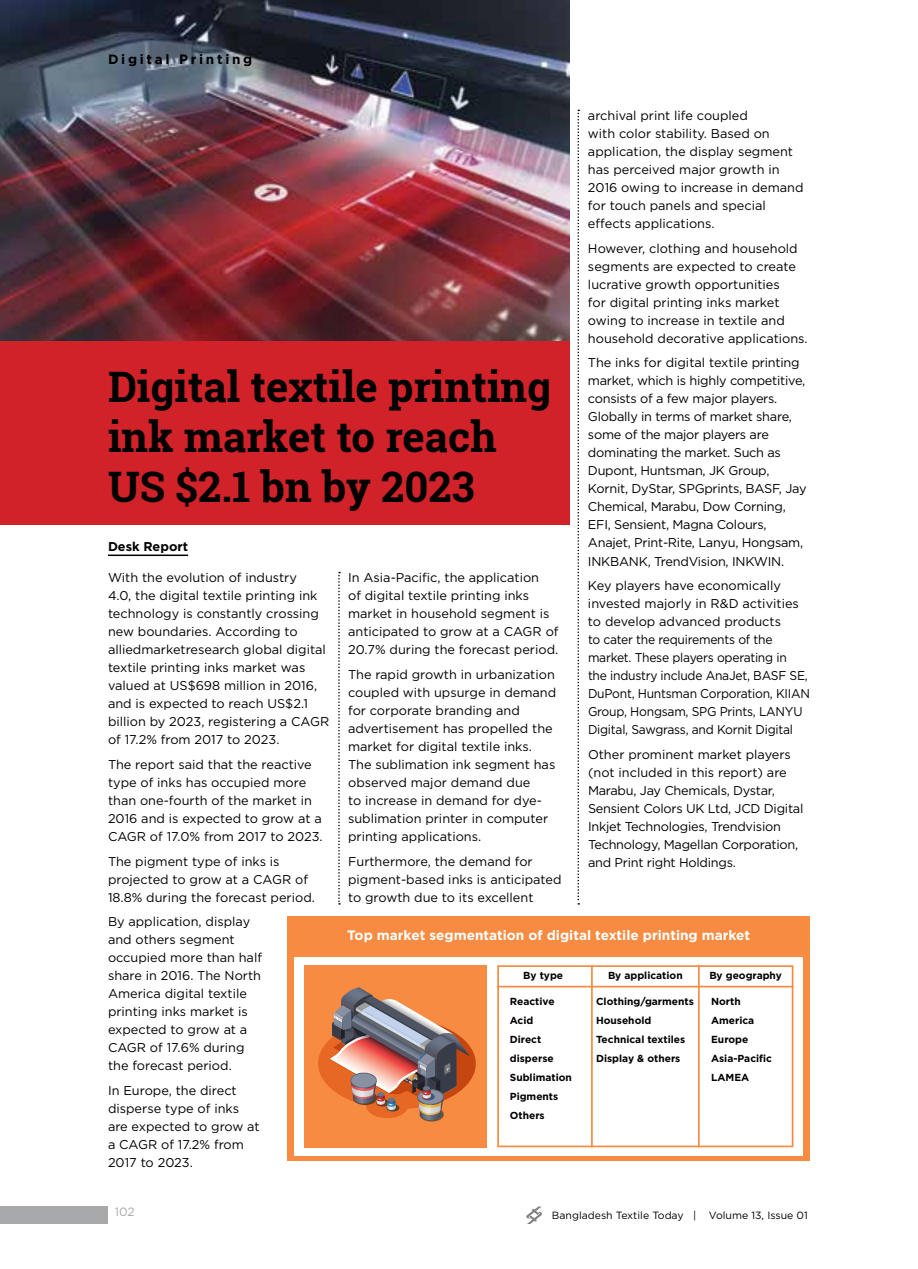
<style>
.page{position:relative;width:918px;height:1269px;background:#fff}
.page>*{position:absolute;margin:0;border:0;box-sizing:border-box;transform-origin:0 0}
.t1{font:700 42px/49.8px "Roboto Slab";color:#000}
.t2{font:700 13.65px "Gotham";color:#fff}
.t3{font:700 13.5px "Gotham";letter-spacing:.2em;color:#000}
.t4{font:12.75px/18px "Gotham";color:#000}
.t5{font:12.75px/18px "Gotham";letter-spacing:-.02em;color:#000}
.t6{font:700 12.75px "Gotham";color:#000}
.t7{font:12px "Gotham";color:#a7a9ab}
.t8{font:10.5px "Gotham";color:#000}
.t9{font:700 10.2px/19px "Gotham";color:#000}
</style>
<div class="page">
<img style="left:0;top:0;width:570px;height:341px">
<div style="left:0;top:341px;width:570px;height:183px;background:#d12229"></div>
<hr style="left:108px;top:555px;width:80px;height:1px;background:#000">
<div style="left:287px;top:916px;width:523px;height:245px;background:#f68b41"></div>
<div style="left:295px;top:957px;width:508px;height:199px;background:#fff"></div>
<div style="left:304px;top:965px;width:182px;height:182px;background:#f68b41"></div>
<svg style="left:497px;top:965px;width:296px;height:182px"></svg>
<svg style="left:318px;top:987px;width:158px;height:135px"></svg>
<hr style="left:497px;top:986px;width:296px;height:1px;background:#f68b41">
<hr style="left:591px;top:965px;width:2px;height:182px;background:#f68b41">
<hr style="left:698px;top:965px;width:2px;height:182px;background:#f68b41">
<svg style="left:338px;top:572px;width:2px;height:333px"></svg>
<svg style="left:578px;top:110px;width:1px;height:795px"></svg>
<svg style="left:526px;top:1206px;width:16px;height:18px"></svg>
<div style="left:0;top:1206px;width:108px;height:18px;background:#a7a9ab"></div>
<p class="t3" style="left:108px;top:51px;width:146px">Digital Printing</p>
<p class="t4" style="left:588px;top:106px;width:217px">archival print life coupled<br>with color stability. Based on application, the display segment has perceived major growth in<br>2016 owing to increase in demand for touch panels and special effects applications.</p>
<p class="t4" style="left:588px;top:239px;width:221px">However, clothing and household segments are expected to create lucrative growth opportunities<br>for digital printing inks market owing to increase in textile and household decorative applications.</p>
<p class="t5" style="left:588px;top:354px;width:220px">The inks for digital textile printing market, which is highly competitive, consists of a few major players.<br>Globally in terms of market share, some of the major players are dominating the market. Such as Dupont, Huntsman, JK Group, Kornit, DyStar, SPGprints, BASF, Jay Chemical, Marabu, Dow Corning, EFI, Sensient, Magna Colours, Anajet, Print-Rite, Lanyu, Hongsam, INKBANK, TrendVision, INKWIN.</p>
<p class="t5" style="left:588px;top:576px;width:224px">Key players have economically invested majorly in R&amp;D activities to develop advanced products<br>to cater the requirements of the market. These players operating in<br>the industry include AnaJet, BASF SE, DuPont, Huntsman Corporation, KIIAN Group, Hongsam, SPG Prints, LANYU Digital, Sawgrass, and Kornit Digital</p>
<p class="t5" style="left:588px;top:745px;width:217px">Other prominent market players (not included in this report) are<br>Marabu, Jay Chemicals, Dystar,<br>Sensient Colors UK Ltd, JCD Digital<br>Inkjet Technologies, Trendvision<br>Technology, Magellan Corporation, and Print right Holdings.</p>
<h1 class="t1" style="left:108px;top:361px;width:445px">Digital textile printing ink market to reach<br>US $2.1 bn by 2023</h1>
<p class="t6" style="left:108px;top:538px;width:82px">Desk Report</p>
<p class="t4" style="left:108px;top:568px;width:223px">With the evolution of industry<br>4.0, the digital textile printing ink technology is constantly crossing new boundaries. According to alliedmarketresearch global digital textile printing inks market was valued at US$698 million in 2016, and is expected to reach US$2.1 billion by 2023, registering a CAGR of 17.2% from 2017 to 2023.</p>
<p class="t4" style="left:108px;top:755px;width:216px">The report said that the reactive type of inks has occupied more than one-fourth of the market in<br>2016 and is expected to grow at a<br>CAGR of 17.0% from 2017 to 2023.</p>
<p class="t4" style="left:108px;top:852px;width:209px">The pigment type of inks is projected to grow at a CAGR of<br>18.8% during the forecast period.</p>
<p class="t4" style="left:108px;top:913px;width:156px">By application, display and others segment occupied more than half share in 2016. The North<br>America digital textile printing inks market is expected to grow at a<br>CAGR of 17.6% during the forecast period.</p>
<p class="t4" style="left:108px;top:1081px;width:153px">In Europe, the direct disperse type of inks are expected to grow at a CAGR of 17.2% from<br>2017 to 2023.</p>
<p class="t4" style="left:348px;top:568px;width:212px">In Asia-Pacific, the application<br>of digital textile printing inks market in household segment is anticipated to grow at a CAGR of<br>20.7% during the forecast period.</p>
<p class="t4" style="left:348px;top:665px;width:210px">The rapid growth in urbanization coupled with upsurge in demand for corporate branding and advertisement has propelled the market for digital textile inks.<br>The sublimation ink segment has observed major demand due<br>to increase in demand for dye&shy;sublimation printer in computer printing applications.</p>
<p class="t4" style="left:348px;top:852px;width:215px">Furthermore, the demand for pigment-based inks is anticipated to growth due to its excellent</p>
<p class="t2" style="left:347px;top:926px;width:404px">Top market segmentation of digital textile printing market</p>
<p class="t9" style="left:523px;top:966px;width:41px">By type</p>
<p class="t9" style="left:608px;top:966px;width:76px">By application</p>
<p class="t9" style="left:709px;top:966px;width:74px">By geography</p>
<p class="t9" style="left:510px;top:991px;width:64px">Reactive<br>Acid<br>Direct disperse<br>Sublimation<br>Pigments<br>Others</p>
<p class="t9" style="left:711px;top:991px;width:62px">North<br>America<br>Europe<br>Asia-Pacific<br>LAMEA</p>
<p class="t9" style="left:596px;top:991px;width:99px">Clothing/garments<br>Household<br>Technical textiles<br>Display &amp; others</p>
<p class="t7" style="left:115px;top:1204px;width:21px">102</p>
<p class="t8" style="left:552px;top:1209px;width:257px">Bangladesh Textile Today | Volume 13, Issue 01</p>
</div>
